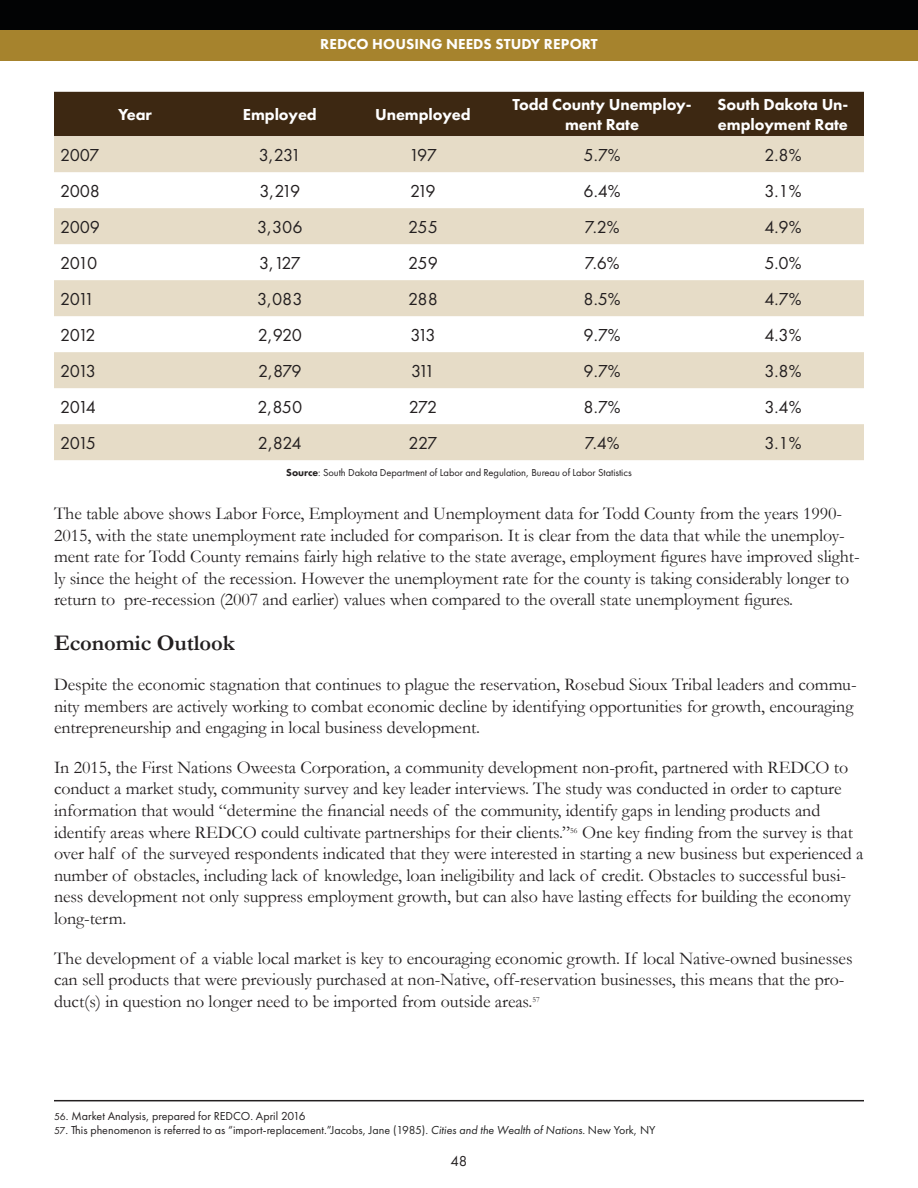
<style>
.page{position:relative;width:918px;height:1188px;background:#fff}
.page>*{position:absolute;margin:0;border:0;box-sizing:border-box;transform-origin:0 0}
.t1{font:700 22.5px "Garamond";letter-spacing:-.005em;color:#231f20}
.t2{font:18px/21.6px "Garamond";letter-spacing:-.005em;color:#231f20}
.t3{font:18px "Futura PT";letter-spacing:-.045em;color:#231f20}
.t4{font:800 16.5px/19.8px "Futura PT";letter-spacing:-.005em;color:#fff;text-align:center}
.t5{font:800 15px "Futura PT";letter-spacing:.005em;color:#fff}
.t6{font:15px "Futura PT";color:#231f20}
.Endnote{font:12px "Futura PT";color:#231f20}
.t7{font:10.5px "Futura PT";letter-spacing:-.005em;color:#231f20}
.t8{font:7.8px "Garamond";color:#231f20}
.s1{font-weight:800}
.s2{font-size:10.5px}
.s3{color:#252525}
.s4{font-style:italic;color:#252525}
</style>
<div class="page">
<div style="left:0;top:0;width:918px;height:50px;background:#020304"></div>
<div style="left:0;top:30px;width:918px;height:30px;background:#a6832d"></div>
<div style="left:54px;top:92px;width:810px;height:44px;background:#3d2812"></div>
<svg style="left:54px;top:136px;width:810px;height:324px;fill:#e6dcc7"></svg>
<hr style="left:54px;top:1100px;width:810px;height:1px;background:#231f20">
<p class="t5" style="left:320px;top:35px;width:279px">REDCO HOUSING NEEDS STUDY REPORT</p>
<p class="t4" style="left:118px;top:105px;width:35px">Year</p>
<p class="t4" style="left:243px;top:105px;width:76px">Employed</p>
<p class="t4" style="left:375px;top:105px;width:97px">Unemployed</p>
<p class="t4" style="left:513px;top:95px;width:181px">Todd County Unemploy&shy;ment Rate</p>
<p class="t4" style="left:718px;top:95px;width:132px;text-align:left">South Dakota Un&shy;employment Rate</p>
<p class="t3" style="left:60px;top:144px;width:41px">2007</p>
<p class="t3" style="left:259px;top:144px;width:44px">3,231</p>
<p class="t3" style="left:409px;top:144px;width:29px">197</p>
<p class="t3" style="left:584px;top:144px;width:39px">5.7%</p>
<p class="t3" style="left:764px;top:144px;width:39px">2.8%</p>
<p class="t3" style="left:60px;top:180px;width:42px">2008</p>
<p class="t3" style="left:260px;top:180px;width:42px">3,219</p>
<p class="t3" style="left:410px;top:180px;width:27px">219</p>
<p class="t3" style="left:584px;top:180px;width:39px">6.4%</p>
<p class="t3" style="left:764px;top:180px;width:39px">3.1%</p>
<p class="t3" style="left:60px;top:216px;width:42px">2009</p>
<p class="t3" style="left:257px;top:216px;width:47px">3,306</p>
<p class="t3" style="left:408px;top:216px;width:31px">255</p>
<p class="t3" style="left:584px;top:216px;width:37px">7.2%</p>
<p class="t3" style="left:764px;top:216px;width:39px">4.9%</p>
<p class="t3" style="left:60px;top:252px;width:39px">2010</p>
<p class="t3" style="left:259px;top:252px;width:43px">3,127</p>
<p class="t3" style="left:408px;top:252px;width:31px">259</p>
<p class="t3" style="left:584px;top:252px;width:37px">7.6%</p>
<p class="t3" style="left:764px;top:252px;width:39px">5.0%</p>
<p class="t3" style="left:60px;top:288px;width:36px">2011</p>
<p class="t3" style="left:257px;top:288px;width:47px">3,083</p>
<p class="t3" style="left:408px;top:288px;width:31px">288</p>
<p class="t3" style="left:584px;top:288px;width:39px">8.5%</p>
<p class="t3" style="left:764px;top:288px;width:39px">4.7%</p>
<p class="t3" style="left:60px;top:324px;width:37px">2012</p>
<p class="t3" style="left:258px;top:324px;width:46px">2,920</p>
<p class="t3" style="left:410px;top:324px;width:27px">313</p>
<p class="t3" style="left:584px;top:324px;width:39px">9.7%</p>
<p class="t3" style="left:764px;top:324px;width:39px">4.3%</p>
<p class="t3" style="left:60px;top:360px;width:37px">2013</p>
<p class="t3" style="left:258px;top:360px;width:45px">2,879</p>
<p class="t3" style="left:411px;top:360px;width:25px">311</p>
<p class="t3" style="left:584px;top:360px;width:39px">9.7%</p>
<p class="t3" style="left:764px;top:360px;width:39px">3.8%</p>
<p class="t3" style="left:60px;top:396px;width:38px">2014</p>
<p class="t3" style="left:258px;top:396px;width:46px">2,850</p>
<p class="t3" style="left:409px;top:396px;width:30px">272</p>
<p class="t3" style="left:584px;top:396px;width:39px">8.7%</p>
<p class="t3" style="left:764px;top:396px;width:39px">3.4%</p>
<p class="t3" style="left:60px;top:432px;width:38px">2015</p>
<p class="t3" style="left:258px;top:432px;width:45px">2,824</p>
<p class="t3" style="left:409px;top:432px;width:30px">227</p>
<p class="t3" style="left:584px;top:432px;width:37px">7.4%</p>
<p class="t3" style="left:764px;top:432px;width:39px">3.1%</p>
<p class="t7" style="left:286px;top:466px;width:347px"><span class="s1">Source</span>: South Dakota Department of Labor and Regulation, Bureau of Labor Statistics</p>
<p class="t2" style="left:54px;top:502px;width:807px">The table above shows Labor Force, Employment and Unemployment data for Todd County from the years 1990- 2015, with the state unemployment rate included for comparison. It is clear from the data that while the unemploy&shy;ment rate for Todd County remains fairly high relative to the state average, employment figures have improved slight&shy;ly since the height of the recession. However the unemployment rate for the county is taking considerably longer to return to pre-recession (2007 and earlier) values when compared to the overall state unemployment figures.</p>
<p class="t1" style="left:54px;top:628px;width:182px">Economic Outlook</p>
<p class="t2" style="left:54px;top:673px;width:804px">Despite the economic stagnation that continues to plague the reservation, Rosebud Sioux Tribal leaders and commu&shy;nity members are actively working to combat economic decline by identifying opportunities for growth, encouraging entrepreneurship and engaging in local business development.</p>
<p class="t2" style="left:54px;top:756px;width:796px">In 2015, the First Nations Oweesta Corporation, a community development non-profit, partnered with REDCO to conduct a market study, community survey and key leader interviews. The study was conducted in order to capture information that would “determine the financial needs of the community, identify gaps in lending products and identify areas where REDCO could cultivate partnerships for their clients.”</p>
<p class="t2" style="left:54px;top:821px;width:811px;text-indent:528px">One key finding from the survey is that over half of the surveyed respondents indicated that they were interested in starting a new business but experienced a number of obstacles, including lack of knowledge, loan ineligibility and lack of credit. Obstacles to successful busi&shy;ness development not only suppress employment growth, but can also have lasting effects for building the economy long-term.</p>
<p class="t2" style="left:54px;top:947px;width:800px">The development of a viable local market is key to encouraging economic growth. If local Native-owned businesses can sell products that were previously purchased at non-Native, off-reservation businesses, this means that the pro&shy;duct(s) in question no longer need to be imported from outside areas.</p>
<p class="t8" style="left:570px;top:825px;width:9px">56</p>
<p class="t8" style="left:532px;top:995px;width:9px">57</p>
<p class="Endnote" style="left:54px;top:1108px;width:253px"><span class="s2">56</span>. Market Analysis, prepared for REDCO. April 2016</p>
<p class="Endnote" style="left:54px;top:1123px;width:603px"><span class="s2">57</span>. This phenomenon is referred to as “import-replacement.”<span class="s3">Jacobs, Jane (1985).</span> <span class="s4">Cities and the Wealth of Nations</span><span class="s3">. New York, NY</span></p>
<p class="t6" style="left:451px;top:1152px;width:18px">48</p>
</div>
